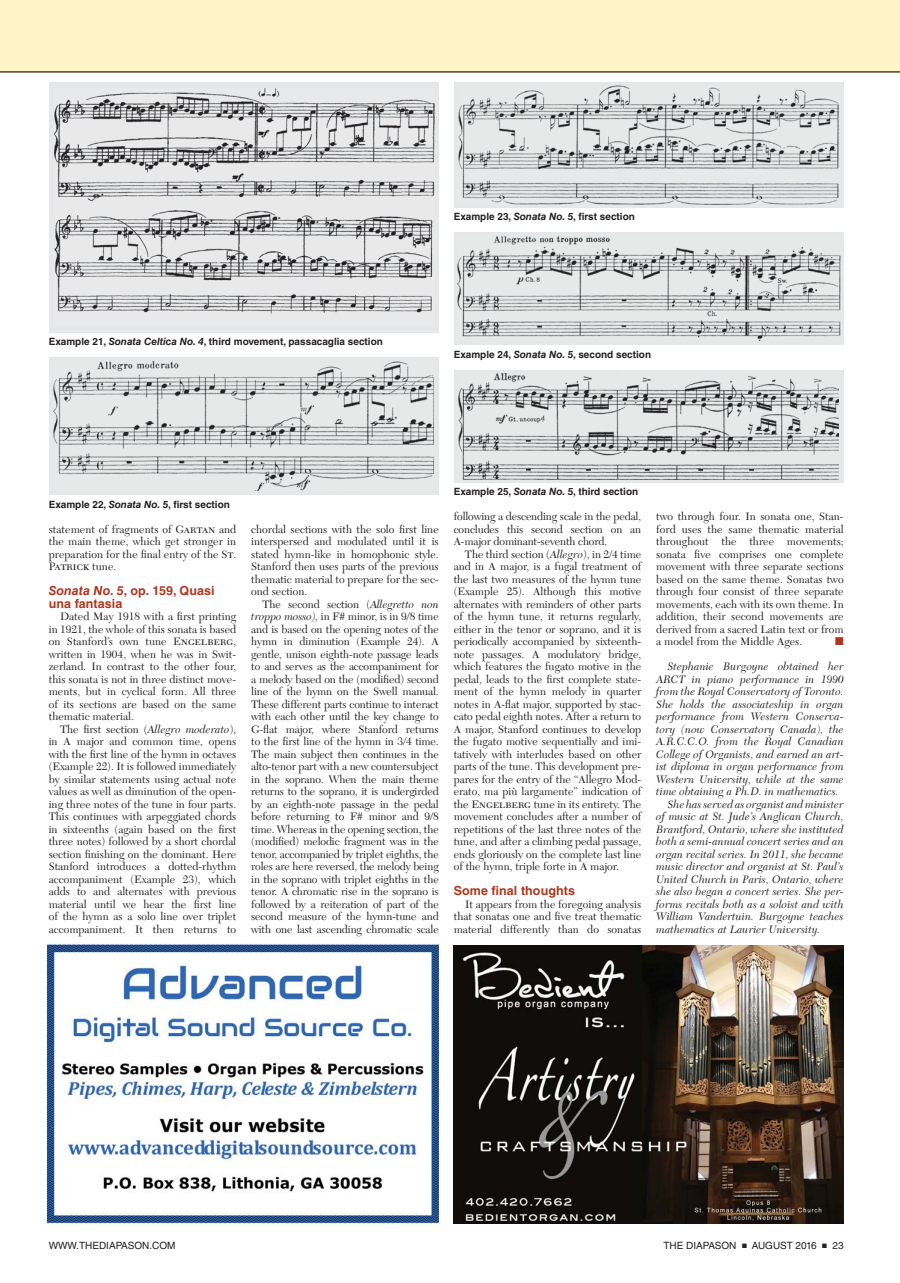
<style>
.page{position:relative;width:900px;height:1283px;background:#fff}
.page>*{position:absolute;margin:0;border:0;box-sizing:border-box;transform-origin:0 0}
.t1{font:700 12.5px/12.5px "Helvetica LT Std";letter-spacing:.005em;color:#ae361e}
.t2{font:11.25px/12.5px "New Caledonia LT Std";letter-spacing:.005em;color:#231f20;text-align:justify}
.t3{font:italic 11.25px "New Caledonia LT Std";letter-spacing:.005em;color:#231f20}
.t4{font:700 10px "Helvetica LT Std";color:#231f20}
.t5{font:10px "Helvetica LT Std";color:#231f20}
.s1{font-style:italic}
</style>
<div class="page">
<div style="left:0;top:0;width:900px;height:72px;background:#fff4c8"></div>
<hr style="left:0;top:71px;width:900px;height:1px;background:#231f20">
<div style="left:49px;top:358px;width:390px;height:137px;background:#e6e7e8"></div>
<img style="left:54px;top:362px;width:380px;height:129px">
<div style="left:454px;top:82px;width:390px;height:126px;background:#e6e7e8"></div>
<img style="left:459px;top:85px;width:380px;height:120px">
<div style="left:454px;top:232px;width:390px;height:113px;background:#e6e7e8"></div>
<img style="left:457px;top:237px;width:383px;height:104px">
<div style="left:454px;top:370px;width:390px;height:112px;background:linear-gradient(to right,#e6e7e8,#e6e7e8)"></div>
<img style="left:459px;top:373px;width:380px;height:106px">
<div style="left:49px;top:82px;width:390px;height:250px;background:#e6e7e8"></div>
<img style="left:53px;top:88px;width:381px;height:226px">
<img style="left:48px;top:943px;width:391px;height:282px">
<img style="left:454px;top:945px;width:390px;height:278px">
<p class="t4" style="left:49px;top:338px;width:336px">Example 21, <span class="s1">Sonata Celtica No. 4</span>, third movement, passacaglia section</p>
<p class="t4" style="left:454px;top:213px;width:183px">Example 23, <span class="s1">Sonata No. 5</span>, first section</p>
<p class="t4" style="left:454px;top:350px;width:199px">Example 24, <span class="s1">Sonata No. 5</span>, second section</p>
<p class="t4" style="left:49px;top:500px;width:183px">Example 22, <span class="s1">Sonata No. 5</span>, first section</p>
<p class="t2" style="left:49px;top:523px;width:189px">statement of fragments of Gartan and the main theme, which get stronger in preparation for the final entry of the St.<br>Patrick tune.</p>
<p class="t1" style="left:49px;top:586px;width:167px"><span class="s1">Sonata No. 5</span>, op. 159, Quasi una fantasia</p>
<p class="t2" style="left:49px;top:610px;width:189px;text-indent:11px">Dated May 1918 with a first printing in 1921, the whole of this sonata is based on Stanford’s own tune Engelberg, written in 1904, when he was in Swit&shy;zerland. In contrast to the other four, this sonata is not in three distinct move&shy;ments, but in cyclical form. All three of its sections are based on the same thematic material.</p>
<p class="t2" style="left:49px;top:723px;width:189px;text-indent:11px">The first section (<span class="s1">Allegro moderato</span>), in A major and common time, opens with the first line of the hymn in octaves (Example 22). It is followed immediately by similar statements using actual note values as well as diminution of the open&shy;ing three notes of the tune in four parts.<br>This continues with arpeggiated chords in sixteenths (again based on the first three notes) followed by a short chordal section finishing on the dominant. Here Stanford introduces a dotted-rhythm accompaniment (Example 23), which adds to and alternates with previous material until we hear the first line of the hymn as a solo line over triplet accompaniment. It then returns to</p>
<p class="t2" style="left:251px;top:523px;width:189px">chordal sections with the solo first line interspersed and modulated until it is stated hymn-like in homophonic style.<br>Stanford then uses parts of the previous thematic material to prepare for the sec&shy;ond section.</p>
<p class="t2" style="left:251px;top:598px;width:189px;text-indent:11px">The second section (<span class="s1">Allegretto non troppo mosso),</span> in F# minor, is in 9/8 time and is based on the opening notes of the hymn in diminution (Example 24). A gentle, unison eighth-note passage leads to and serves as the accompaniment for a melody based on the (modified) second line of the hymn on the Swell manual.<br>These different parts continue to interact with each other until the key change to G-flat major, where Stanford returns to the first line of the hymn in 3/4 time.<br>The main subject then continues in the alto-tenor part with a new countersubject in the soprano. When the main theme returns to the soprano, it is undergirded by an eighth-note passage in the pedal before returning to F# minor and 9/8 time. Whereas in the opening section, the (modified) melodic fragment was in the tenor, accompanied by triplet eighths, the roles are here reversed, the melody being in the soprano with triplet eighths in the tenor. A chromatic rise in the soprano is followed by a reiteration of part of the second measure of the hymn-tune and with one last ascending chromatic scale</p>
<p class="t4" style="left:454px;top:488px;width:186px">Example 25, <span class="s1">Sonata No. 5</span>, third section</p>
<p class="t2" style="left:454px;top:510px;width:189px">following a descending scale in the pedal, concludes this second section on an A-major dominant-seventh chord.</p>
<p class="t2" style="left:454px;top:548px;width:189px;text-indent:11px">The third section (<span class="s1">Allegro</span>), in 2/4 time and in A major, is a fugal treatment of the last two measures of the hymn tune (Example 25). Although this motive alternates with reminders of other parts of the hymn tune, it returns regularly, either in the tenor or soprano, and it is periodically accompanied by sixteenth&shy;note passages. A modulatory bridge, which features the fugato motive in the pedal, leads to the first complete state&shy;ment of the hymn melody in quarter notes in A-flat major, supported by stac&shy;cato pedal eighth notes. After a return to A major, Stanford continues to develop the fugato motive sequentially and imi&shy;tatively with interludes based on other parts of the tune. This development pre&shy;pares for the entry of the “Allegro Mod&shy;erato, ma più largamente” indication of the Engelberg tune in its entirety. The movement concludes after a number of repetitions of the last three notes of the tune, and after a climbing pedal passage, ends gloriously on the complete last line of the hymn, triple forte in A major.</p>
<p class="t1" style="left:454px;top:886px;width:123px">Some final thoughts</p>
<p class="t2" style="left:454px;top:898px;width:189px;text-indent:11px">It appears from the foregoing analysis that sonatas one and five treat thematic material differently than do sonatas</p>
<p class="t2" style="left:656px;top:510px;width:189px">two through four. In sonata one, Stan&shy;ford uses the same thematic material throughout the three movements; sonata five comprises one complete movement with three separate sections based on the same theme. Sonatas two through four consist of three separate movements, each with its own theme. In addition, their second movements are derived from a sacred Latin text or from a model from the Middle Ages.</p>
<p class="t3" style="left:668px;top:661px;width:178px">Stephanie Burgoyne obtained her</p>
<p class="t3" style="left:656px;top:673px;width:189px">ARCT in piano performance in 1990</p>
<p class="t3" style="left:656px;top:686px;width:189px">from the Royal Conservatory of Toronto.</p>
<p class="t3" style="left:656px;top:698px;width:189px">She holds the associateship in organ</p>
<p class="t3" style="left:656px;top:711px;width:189px">performance from Western Conserva-</p>
<p class="t3" style="left:656px;top:723px;width:189px">tory (now Conservatory Canada), the</p>
<p class="t3" style="left:656px;top:736px;width:189px">A.R.C.C.O. from the Royal Canadian</p>
<p class="t3" style="left:656px;top:748px;width:189px">College of Organists, and earned an art-</p>
<p class="t3" style="left:656px;top:761px;width:189px">ist diploma in organ performance from</p>
<p class="t3" style="left:656px;top:773px;width:189px">Western University, while at the same</p>
<p class="t3" style="left:656px;top:786px;width:184px">time obtaining a Ph.D. in mathematics.</p>
<p class="t3" style="left:668px;top:798px;width:178px">She has served as organist and minister</p>
<p class="t3" style="left:656px;top:811px;width:189px">of music at St. Jude’s Anglican Church,</p>
<p class="t3" style="left:656px;top:823px;width:189px">Brantford, Ontario, where she instituted</p>
<p class="t3" style="left:656px;top:836px;width:189px">both a semi-annual concert series and an</p>
<p class="t3" style="left:656px;top:848px;width:189px">organ recital series. In 2011, she became</p>
<p class="t3" style="left:656px;top:861px;width:189px">music director and organist at St. Paul’s</p>
<p class="t3" style="left:656px;top:873px;width:189px">United Church in Paris, Ontario, where</p>
<p class="t3" style="left:656px;top:886px;width:189px">she also began a concert series. She per-</p>
<p class="t3" style="left:656px;top:898px;width:189px">forms recitals both as a soloist and with</p>
<p class="t3" style="left:656px;top:911px;width:189px">William Vandertuin. Burgoyne teaches</p>
<p class="t3" style="left:656px;top:923px;width:166px">mathematics at Laurier University.</p>
<p class="t5" style="left:49px;top:1241px;width:128px">WWW.THEDIAPASON.COM</p>
<p class="t5" style="left:663px;top:1241px;width:75px">THE DIAPASON</p>
<p class="t5" style="left:752px;top:1241px;width:66px">AUGUST 2016</p>
<p class="t5" style="left:833px;top:1241px;width:13px">23</p>
</div>
